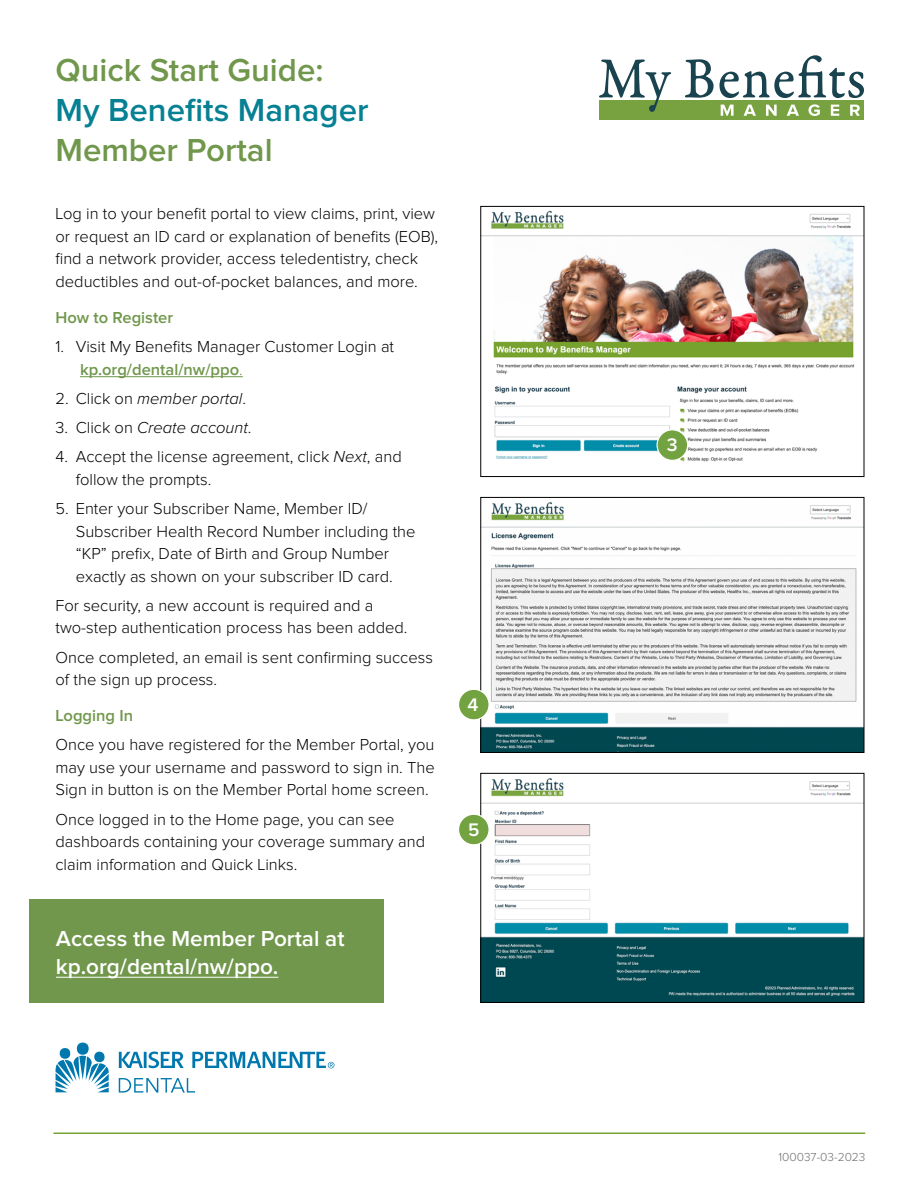
<style>
.page{position:relative;width:918px;height:1188px;background:#fff}
.page>*{position:absolute;margin:0;border:0;box-sizing:border-box;transform-origin:0 0}
.Document_Title_H1{font:600 33px/39.6px "Proxima Nova";color:#068193}
.Document_Title_H1-2{font:600 33px "Proxima Nova";color:#70974b}
.Body_Copy{font:600 22.5px/28.5px "Proxima Nova";color:#fff}
.t1{font:600 18.9px "Proxima Nova";color:#fff}
.Document_Subtitle_H2{font:300 16.5px/22.5px "Proxima Nova";color:#000}
.Body_Copy-2{font:300 16.5px/22.5px "Proxima Nova";color:#000}
.t2{font:italic 300 16.5px "Proxima Nova";color:#000}
.Body_Copy_Header_H3{font:600 16.5px "Proxima Nova";color:#70974b}
.Footnote{font:300 12px "Proxima Nova";color:#6d6e71}
.s1{color:#70974b}
.s2{font-weight:600;color:#70974b}
.s3{font-style:normal}
.s4{font-style:italic}
</style>
<div class="page">
<svg style="left:119px;top:1078px;width:76px;height:15px"></svg>
<svg style="left:56px;top:1046px;width:53px;height:46px"></svg>
<div style="left:77px;top:1043px;width:12px;height:12px;background:#0078ae;border-radius:50%"></div>
<hr style="left:144px;top:1052px;width:3px;height:16px;background:#0078ae">
<svg style="left:119px;top:1052px;width:24px;height:16px"></svg>
<svg style="left:149px;top:1052px;width:35px;height:16px"></svg>
<svg style="left:192px;top:1052px;width:142px;height:16px"></svg>
<hr style="left:80px;top:376px;width:163px;height:1px;background:#70974b">
<hr style="left:54px;top:1132px;width:811px;height:2px;background:#74a333">
<div style="left:599px;top:100px;width:265px;height:20px;background:#78a240"></div>
<svg style="left:721px;top:105px;width:13px;height:11px"></svg>
<svg style="left:744px;top:105px;width:12px;height:11px"></svg>
<svg style="left:766px;top:105px;width:11px;height:11px"></svg>
<svg style="left:831px;top:105px;width:8px;height:11px"></svg>
<svg style="left:808px;top:104px;width:12px;height:12px"></svg>
<svg style="left:850px;top:105px;width:10px;height:11px"></svg>
<svg style="left:787px;top:105px;width:12px;height:11px"></svg>
<svg style="left:599px;top:59px;width:72px;height:53px"></svg>
<svg style="left:685px;top:59px;width:29px;height:39px"></svg>
<svg style="left:720px;top:55px;width:144px;height:43px"></svg>
<img style="left:483px;top:210px;width:379px;height:252px">
<div style="left:481px;top:206px;width:383px;height:271px;border:1px solid #000"></div>
<div style="left:29px;top:900px;width:354px;height:103px;background:#70974b"></div>
<hr style="left:56px;top:977px;width:222px;height:1px;background:#fff">
<img style="left:483px;top:502px;width:379px;height:249px">
<div style="left:481px;top:497px;width:383px;height:256px;border:1px solid #000"></div>
<img style="left:483px;top:778px;width:379px;height:223px">
<div style="left:481px;top:773px;width:383px;height:230px;border:1px solid #000"></div>
<div style="left:656px;top:429px;width:32px;height:32px;background:#73a241;border:1px solid #fff;border-radius:50%"></div>
<div style="left:458px;top:689px;width:32px;height:31px;background:#73a241;border:1px solid #fff;border-radius:50%"></div>
<div style="left:458px;top:814px;width:32px;height:31px;background:#73a241;border:1px solid #fff;border-radius:50%"></div>
<h1 class="Document_Title_H1-2" style="left:56px;top:55px;width:269px">Quick Start Guide:</h1>
<h1 class="Document_Title_H1" style="left:56px;top:92px;width:315px">My Benefits Manager<br><span class="s1">Member Portal</span></h1>
<h2 class="Document_Subtitle_H2" style="left:56px;top:203px;width:384px">Log in to your benefit portal to view claims, print, view or request an ID card or explanation of benefits (EOB), find a network provider, access teledentistry, check deductibles and out-of-pocket balances, and more.</h2>
<p class="Body_Copy_Header_H3" style="left:56px;top:310px;width:119px">How to Register</p>
<p class="Document_Subtitle_H2" style="left:80px;top:336px;width:316px;text-indent:-25px">1. Visit My Benefits Manager Customer Login at <span class="s2">kp.org/dental/nw/ppo</span><span class="s1">.</span></p>
<p class="t2" style="left:56px;top:391px;width:192px"><span class="s3">2. Click on</span> member portal<span class="s3">.</span></p>
<p class="t2" style="left:56px;top:420px;width:198px"><span class="s3">3. Click on</span> Create account<span class="s3">.</span></p>
<p class="Document_Subtitle_H2" style="left:76px;top:446px;width:328px;text-indent:-20px">4. Accept the license agreement, click <span class="s4">Next</span>, and follow the prompts.</p>
<p class="Document_Subtitle_H2" style="left:76px;top:498px;width:341px;text-indent:-20px">5. Enter your Subscriber Name, Member ID/ Subscriber Health Record Number including the “KP” prefix, Date of Birth and Group Number exactly as shown on your subscriber ID card.</p>
<p class="Body_Copy-2" style="left:56px;top:595px;width:354px">For security, a new account is required and a two-step authentication process has been added.</p>
<p class="Body_Copy-2" style="left:56px;top:646px;width:379px">Once completed, an email is sent confirming success of the sign up process.</p>
<p class="Body_Copy_Header_H3" style="left:56px;top:708px;width:79px">Logging In</p>
<p class="Body_Copy-2" style="left:56px;top:734px;width:381px;text-align:justify">Once you have registered for the Member Portal, you may use your username and password to sign in. The Sign in button is on the Member Portal home screen.</p>
<p class="Body_Copy-2" style="left:56px;top:808px;width:371px">Once logged in to the Home page, you can see dashboards containing your coverage summary and claim information and Quick Links.</p>
<p class="Body_Copy" style="left:56px;top:925px;width:290px">Access the Member Portal at kp.org/dental/nw/ppo.</p>
<p class="t1" style="left:468px;top:696px;width:12px">4</p>
<p class="t1" style="left:468px;top:821px;width:13px">5</p>
<p class="t1" style="left:667px;top:436px;width:12px">3</p>
<p class="Footnote" style="left:779px;top:1152px;width:88px">100037-03-2023</p>
</div>
